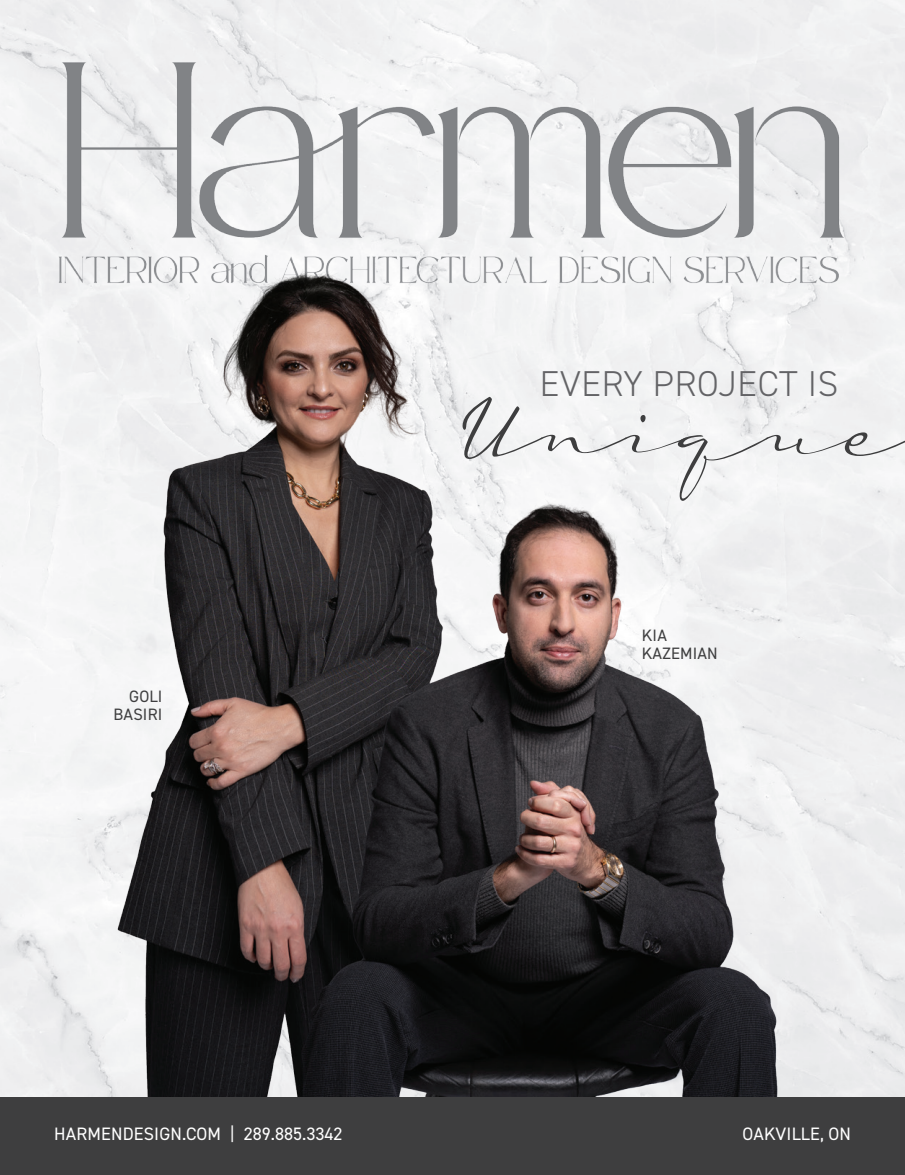
<style>
.page{position:relative;width:905px;height:1175px;background:#fff}
.page>*{position:absolute;margin:0;border:0;box-sizing:border-box;transform-origin:0 0}
.t1{font:106.5px "a Auto Signature";color:#3e3e3f}
.t2{font:300 36px "DIN2014";letter-spacing:.02em;color:#636366}
.t3{font:18px "DIN2014";letter-spacing:.01em;color:#fff}
.t4{font:16.5px/18px "DIN2014";letter-spacing:.01em;color:#3e3e3f}
</style>
<div class="page">
<img style="left:10px;top:36px;width:890px;height:266px">
<img style="left:107px;top:256px;width:678px;height:841px">
<div style="left:0;top:1097px;width:904px;height:77px;background:#3e3e3f"></div>
<p class="t4" style="left:114px;top:686px;width:50px;text-align:right">GOLI<br>BASIRI</p>
<h2 class="t2" style="left:540px;top:361px;width:300px">EVERY PROJECT IS</h2>
<h1 class="t1" style="left:462px;top:354px;width:451px">Unique</h1>
<p class="t4" style="left:642px;top:626px;width:77px">KIA<br>KAZEMIAN</p>
<p class="t3" style="left:54px;top:1122px;width:290px">HARMENDESIGN.COM | 289.885.3342</p>
<p class="t3" style="left:742px;top:1122px;width:110px">OAKVILLE, ON</p>
</div>
